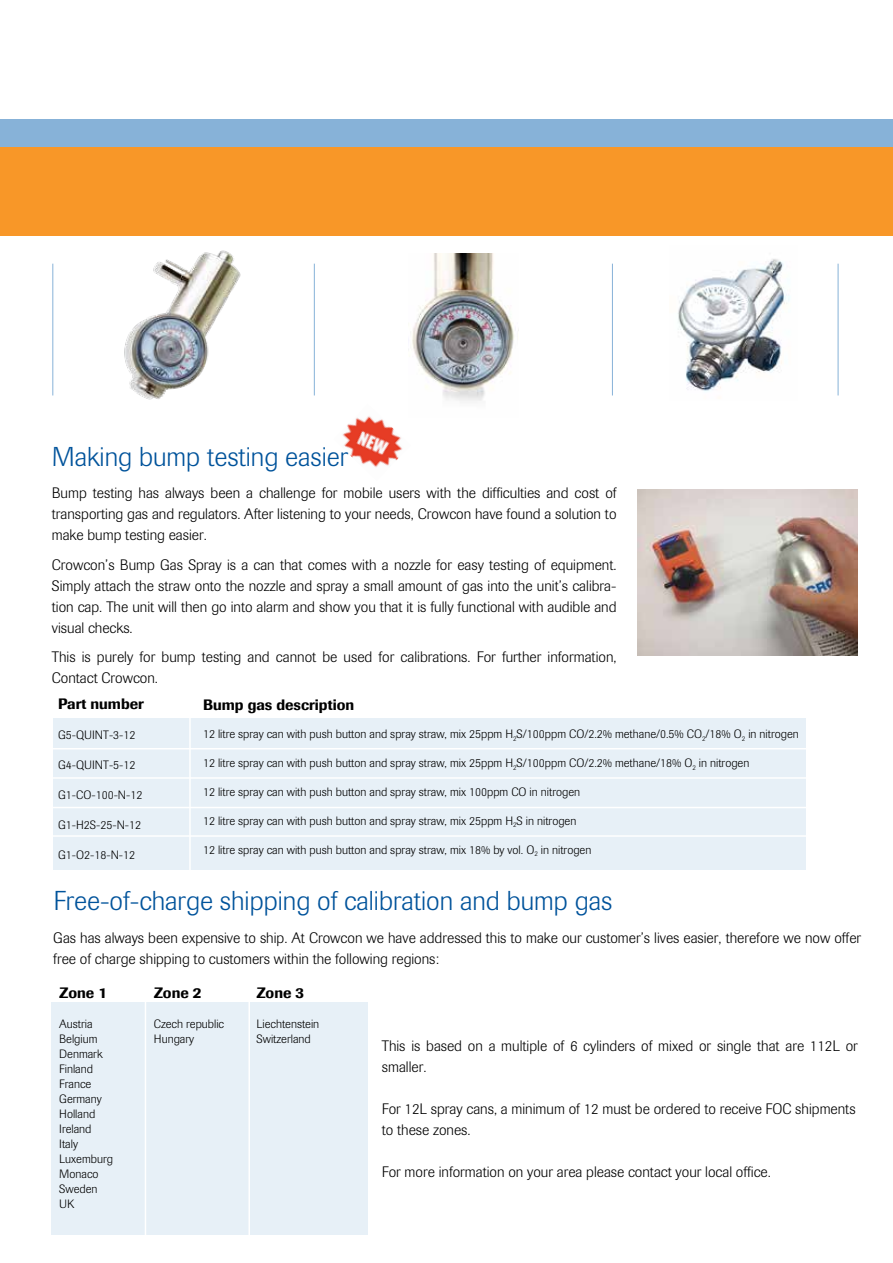
<style>
.page{position:relative;width:893px;height:1263px;background:#fff}
.page>*{position:absolute;margin:0;border:0;box-sizing:border-box;transform-origin:0 0}
.t1{font:300 27px "Imago";color:#00539b}
.t2{font:300 15px/21px "Imago";color:#000}
.t3{font:500 15px "Imago";color:#000}
.t4{font:300 12px/15px "Imago";color:#000}
</style>
<div class="page">
<div style="left:0;top:147px;width:893px;height:89px;background:#f89728"></div>
<div style="left:0;top:119px;width:893px;height:28px;background:#87b2d8"></div>
<hr style="left:52px;top:264px;width:1px;height:131px;background:#87b2d8">
<hr style="left:314px;top:264px;width:1px;height:131px;background:#87b2d8">
<hr style="left:612px;top:264px;width:1px;height:131px;background:#87b2d8">
<hr style="left:838px;top:264px;width:1px;height:131px;background:#87b2d8">
<div style="left:52px;top:1002px;width:316px;height:233px;background:#e7f0f7"></div>
<hr style="left:248px;top:984px;width:2px;height:279px;background:#fff">
<hr style="left:145px;top:973px;width:1px;height:290px;background:#fff">
<img style="left:412px;top:254px;width:107px;height:147px">
<img style="left:124px;top:250px;width:117px;height:150px">
<img style="left:678px;top:259px;width:112px;height:133px">
<div style="left:53px;top:718px;width:753px;height:152px;background:#e7f0f7"></div>
<hr style="left:189px;top:693px;width:2px;height:197px;background:#fff">
<hr style="left:30px;top:748px;width:798px;height:1px;background:#fff">
<hr style="left:42px;top:777px;width:797px;height:2px;background:#fff">
<hr style="left:30px;top:807px;width:798px;height:1px;background:#fff">
<hr style="left:41px;top:835px;width:798px;height:2px;background:#fff">
<img style="left:342px;top:416px;width:61px;height:51px">
<img style="left:638px;top:490px;width:220px;height:165px">
<h1 class="t1" style="left:52px;top:441px;width:298px">Making bump testing easier</h1>
<p class="t2" style="left:52px;top:483px;width:566px;text-align:justify">Bump testing has always been a challenge for mobile users with the difficulties and cost of transporting gas and regulators. After listening to your needs, Crowcon have found a solution to make bump testing easier.</p>
<p class="t2" style="left:52px;top:554px;width:566px;text-align:justify">Crowcon’s Bump Gas Spray is a can that comes with a nozzle for easy testing of equipment.<br>Simply attach the straw onto the nozzle and spray a small amount of gas into the unit’s calibra&shy;tion cap. The unit will then go into alarm and show you that it is fully functional with audible and visual checks.</p>
<p class="t2" style="left:52px;top:647px;width:566px">This is purely for bump testing and cannot be used for calibrations. For further information,<br>Contact Crowcon.</p>
<p class="t3" style="left:58px;top:694px;width:87px">Part number</p>
<p class="t4" style="left:58px;top:727px;width:79px">G5-QUINT-3-12</p>
<p class="t4" style="left:58px;top:757px;width:79px">G4-QUINT-5-12</p>
<p class="t4" style="left:58px;top:787px;width:86px">G1-CO-100-N-12</p>
<p class="t4" style="left:58px;top:817px;width:85px">G1-H2S-25-N-12</p>
<p class="t4" style="left:58px;top:847px;width:79px">G1-O2-18-N-12</p>
<p class="t3" style="left:203px;top:695px;width:153px">Bump gas description</p>
<p class="t4" style="left:203px;top:727px;width:597px">12 litre spray can with push button and spray straw, mix 25ppm H<sub>2</sub>S/100ppm CO/2.2% methane/0.5% CO<sub>2</sub>/18% O<sub>2</sub> in nitrogen</p>
<p class="t4" style="left:203px;top:756px;width:548px">12 litre spray can with push button and spray straw, mix 25ppm H<sub>2</sub>S/100ppm CO/2.2% methane/18% O<sub>2</sub> in nitrogen</p>
<p class="t4" style="left:203px;top:784px;width:379px">12 litre spray can with push button and spray straw, mix 100ppm CO in nitrogen</p>
<p class="t4" style="left:203px;top:813px;width:375px">12 litre spray can with push button and spray straw, mix 25ppm H<sub>2</sub>S in nitrogen</p>
<p class="t4" style="left:203px;top:842px;width:390px">12 litre spray can with push button and spray straw, mix 18% by vol. O<sub>2</sub> in nitrogen</p>
<h1 class="t1" style="left:53px;top:885px;width:561px">Free-of-charge shipping of calibration and bump gas</h1>
<p class="t2" style="left:53px;top:927px;width:809px">Gas has always been expensive to ship. At Crowcon we have addressed this to make our customer’s lives easier, therefore we now offer free of charge shipping to customers within the following regions:</p>
<p class="t3" style="left:59px;top:984px;width:49px">Zone 1</p>
<p class="t4" style="left:59px;top:1017px;width:55px">Austria<br>Belgium<br>Denmark<br>Finland<br>France<br>Germany<br>Holland<br>Ireland<br>Italy<br>Luxemburg<br>Monaco<br>Sweden<br>UK</p>
<p class="t3" style="left:154px;top:984px;width:49px">Zone 2</p>
<p class="t4" style="left:154px;top:1017px;width:72px">Czech republic<br>Hungary</p>
<p class="t3" style="left:257px;top:984px;width:49px">Zone 3</p>
<p class="t4" style="left:257px;top:1017px;width:64px">Liechtenstein<br>Switzerland</p>
<p class="t2" style="left:382px;top:1035px;width:478px">This is based on a multiple of 6 cylinders of mixed or single that are 112L or smaller.</p>
<p class="t2" style="left:382px;top:1098px;width:475px">For 12L spray cans, a minimum of 12 must be ordered to receive FOC shipments to these zones.</p>
<p class="t2" style="left:382px;top:1161px;width:391px">For more information on your area please contact your local office.</p>
</div>
